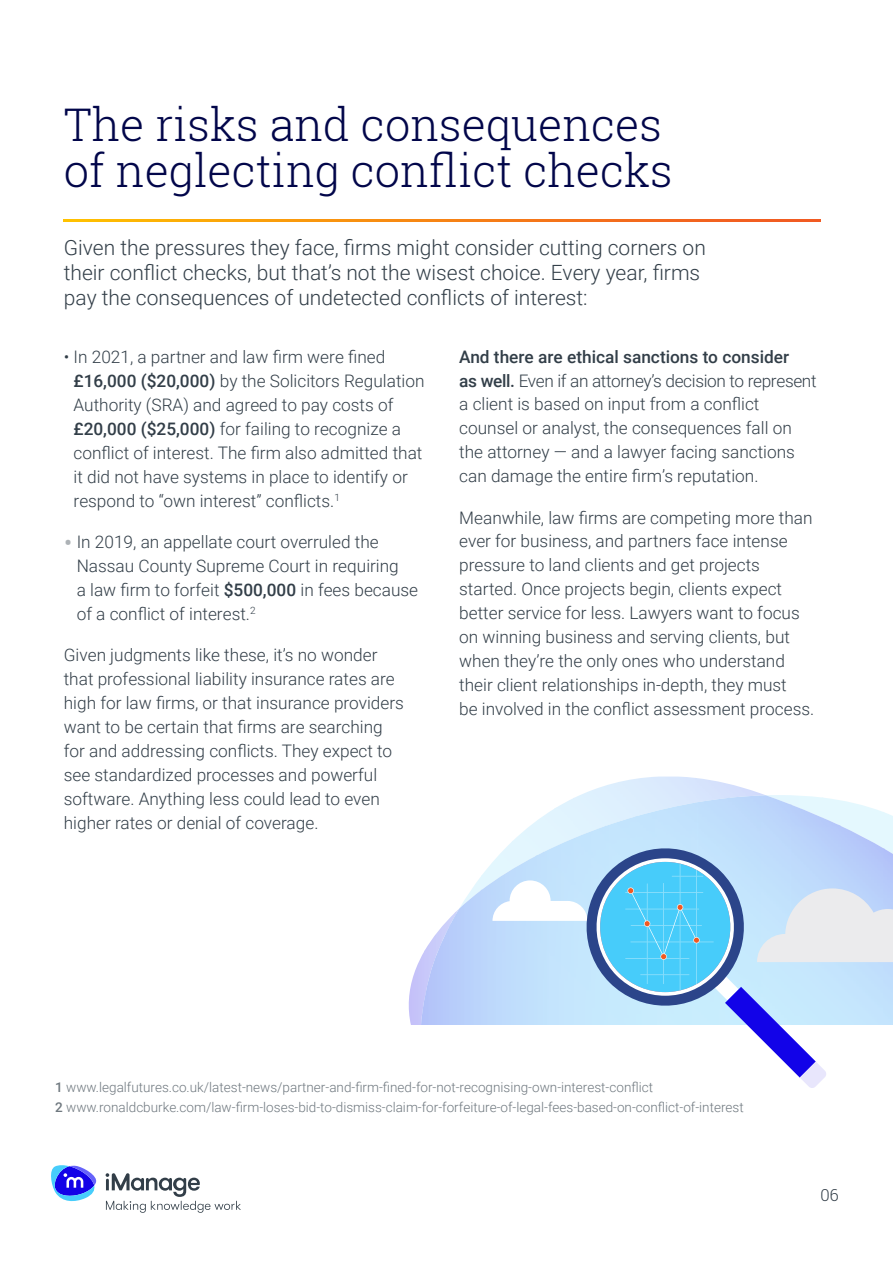
<style>
.page{position:relative;width:893px;height:1263px;background:#fff}
.page>*{position:absolute;margin:0;border:0;box-sizing:border-box;transform-origin:0 0}
.t1{font:300 45px/46.5px "Roboto Slab";color:#02064a}
.t2{font:300 21px/25.2px "Roboto";color:#323e48}
.t3{font:300 17.25px/24px "Roboto";color:#323e48}
.t4{font:300 16.5px "Roboto Slab";color:#323e48}
.t5{font:300 13.5px/20.7px "Roboto";color:#6f787f}
.s1{font-weight:500}
.s2{font-size:27px;color:#adb2b6}
</style>
<div class="page">
<img style="left:472px;top:877px;width:9px;height:12px">
<img style="left:513px;top:809px;width:60px;height:32px">
<img style="left:554px;top:798px;width:20px;height:11px">
<img style="left:695px;top:778px;width:70px;height:24px">
<img style="left:408px;top:962px;width:11px;height:63px">
<img style="left:884px;top:812px;width:9px;height:29px">
<img style="left:481px;top:863px;width:11px;height:162px">
<img style="left:791px;top:825px;width:94px;height:16px">
<img style="left:449px;top:889px;width:33px;height:136px">
<img style="left:419px;top:923px;width:32px;height:102px">
<img style="left:543px;top:826px;width:62px;height:15px">
<img style="left:728px;top:795px;width:63px;height:46px">
<img style="left:605px;top:816px;width:30px;height:25px">
<img style="left:697px;top:798px;width:33px;height:43px">
<img style="left:635px;top:802px;width:64px;height:39px">
<img style="left:790px;top:804px;width:51px;height:22px">
<svg style="left:492px;top:841px;width:401px;height:247px"></svg>
<svg style="left:64px;top:219px;width:757px;height:2px;background:#f78613"></svg>
<svg style="left:51px;top:1165px;width:46px;height:37px"></svg>
<svg style="left:106px;top:1173px;width:135px;height:40px"></svg>
<h1 class="t1" style="left:64px;top:100px;width:610px">The risks and consequences of neglecting conflict checks</h1>
<p class="t2" style="left:64px;top:234px;width:644px">Given the pressures they face, firms might consider cutting corners on their conflict checks, but that’s not the wisest choice. Every year, firms pay the consequences of undetected conflicts of interest:</p>
<p class="t3" style="left:74px;top:344px;width:352px;text-indent:-10px">• In 2021, a partner and law firm were fined <span class="s1">£16,000 ($20,000)</span> by the Solicitors Regulation Authority (SRA) and agreed to pay costs of <span class="s1">£20,000 ($25,000)</span> for failing to recognize a conflict of interest. The firm also admitted that it did not have systems in place to identify or respond to “own interest” conflicts.<sup>1</sup></p>
<p class="t3" style="left:77px;top:529px;width:343px;text-indent:-13px"><span class="s2">•</span> In 2019, an appellate court overruled the Nassau County Supreme Court in requiring<br>a law firm to forfeit <span class="s1">$500,000</span> in fees because of a conflict of interest.<sup>2</sup></p>
<p class="t3" style="left:64px;top:642px;width:342px">Given judgments like these, it’s no wonder that professional liability insurance rates are high for law firms, or that insurance providers want to be certain that firms are searching for and addressing conflicts. They expect to see standardized processes and powerful software. Anything less could lead to even higher rates or denial of coverage.</p>
<p class="t3" style="left:459px;top:344px;width:359px"><span class="s1">And there are ethical sanctions to consider<br>as well.</span> Even if an attorney’s decision to represent a client is based on input from a conflict counsel or analyst, the consequences fall on the attorney — and a lawyer facing sanctions can damage the entire firm’s reputation.</p>
<p class="t3" style="left:459px;top:505px;width:356px">Meanwhile, law firms are competing more than ever for business, and partners face intense pressure to land clients and get projects started. Once projects begin, clients expect better service for less. Lawyers want to focus on winning business and serving clients, but when they’re the only ones who understand their client relationships in-depth, they must<br>be involved in the conflict assessment process.</p>
<p class="t5" style="left:55px;top:1076px;width:690px"><span class="s1">1</span> www.legalfutures.co.uk/latest-news/partner-and-firm-fined-for-not-recognising-own-interest-conflict<br><span class="s1">2</span> www.ronaldcburke.com/law-firm-loses-bid-to-dismiss-claim-for-forfeiture-of-legal-fees-based-on-conflict-of-interest</p>
<p class="t4" style="left:821px;top:1183px;width:20px">06</p>
</div>
